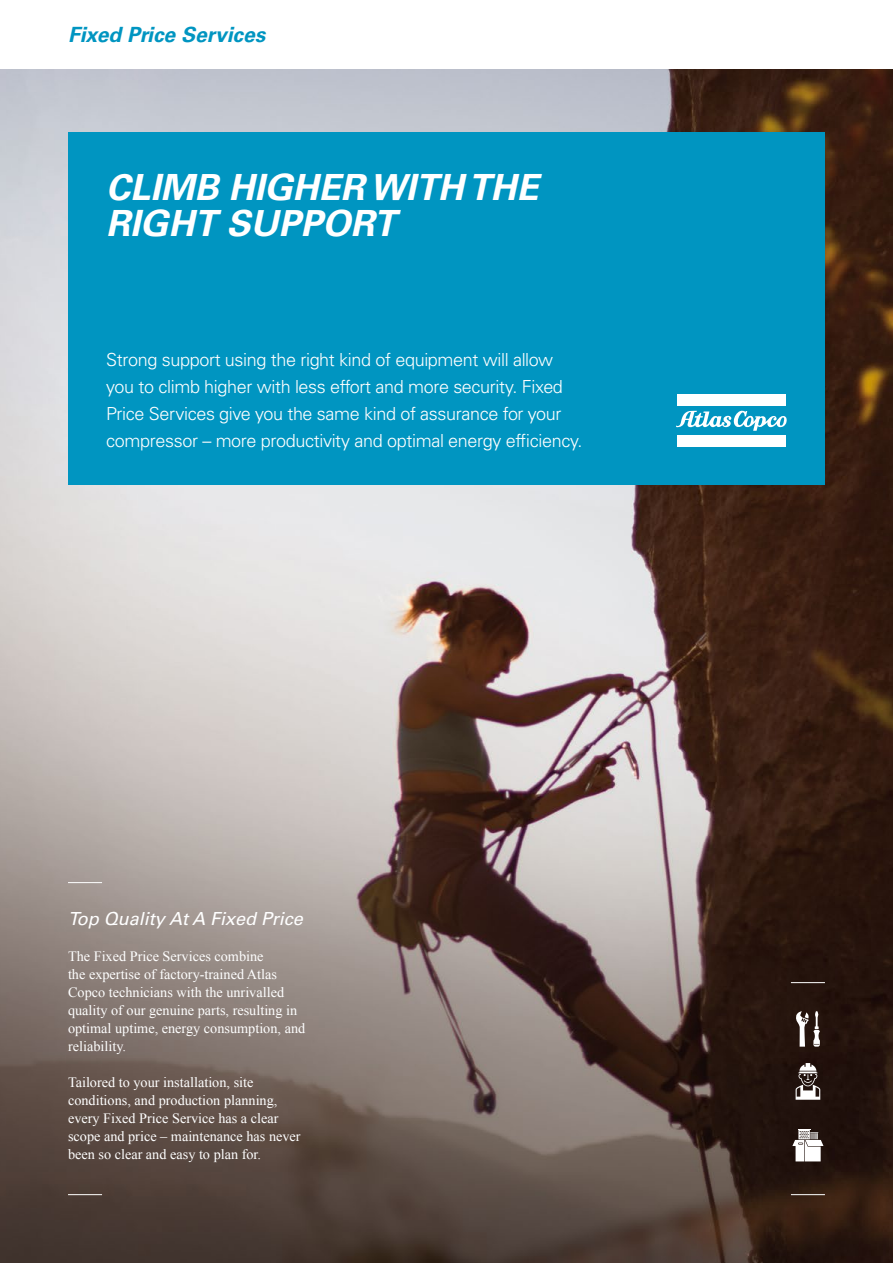
<style>
.page{position:relative;width:893px;height:1263px;background:#fff}
.page>*{position:absolute;margin:0;border:0;box-sizing:border-box;transform-origin:0 0}
.t1{font:italic 700 36px/36px "Univers LT Std";color:#fff}
.t2{font:italic 700 21px "Univers LT Std";color:#0095c1}
.t3{font:300 18px/27px "Univers LT Std";letter-spacing:-.02em;color:#fff}
.t4{font:italic 18px "Univers LT Std";color:#fff}
.t5{font:14.25px/18px "Times New Roman";color:#fff}
</style>
<div class="page">
<img style="left:0;top:69px;width:893px;height:1194px">
<div style="left:68px;top:132px;width:757px;height:353px;background:#0095c1"></div>
<div style="left:677px;top:394px;width:109px;height:11px;background:#fff"></div>
<div style="left:677px;top:435px;width:109px;height:11px;background:#fff"></div>
<svg style="left:676px;top:410px;width:111px;height:21px"></svg>
<hr style="left:68px;top:882px;width:34px;height:1px;background:#fff">
<hr style="left:68px;top:1194px;width:34px;height:1px;background:#fff">
<svg style="left:792px;top:1129px;width:31px;height:32px"></svg>
<svg style="left:796px;top:1063px;width:24px;height:37px"></svg>
<svg style="left:795px;top:1011px;width:25px;height:36px"></svg>
<hr style="left:791px;top:982px;width:34px;height:1px;background:#fff">
<hr style="left:791px;top:1194px;width:34px;height:1px;background:#fff">
<h2 class="t2" style="left:68px;top:22px;width:199px">Fixed Price Services</h2>
<h1 class="t1" style="left:106px;top:170px;width:434px">CLIMB HIGHER WITH THE<br>RIGHT SUPPORT</h1>
<p class="t3" style="left:106px;top:346px;width:478px">Strong support using the right kind of equipment will allow you to climb higher with less effort and more security. Fixed Price Services give you the same kind of assurance for your compressor – more productivity and optimal energy efficiency.</p>
<p class="t4" style="left:68px;top:908px;width:236px">Top Quality At A Fixed Price</p>
<p class="t5" style="left:68px;top:947px;width:239px">The Fixed Price Services combine<br>the expertise of factory-trained Atlas Copco technicians with the unrivalled quality of our genuine parts, resulting in optimal uptime, energy consumption, and reliability.</p>
<p class="t5" style="left:68px;top:1073px;width:234px">Tailored to your installation, site conditions, and production planning, every Fixed Price Service has a clear scope and price – maintenance has never been so clear and easy to plan for.</p>
</div>
